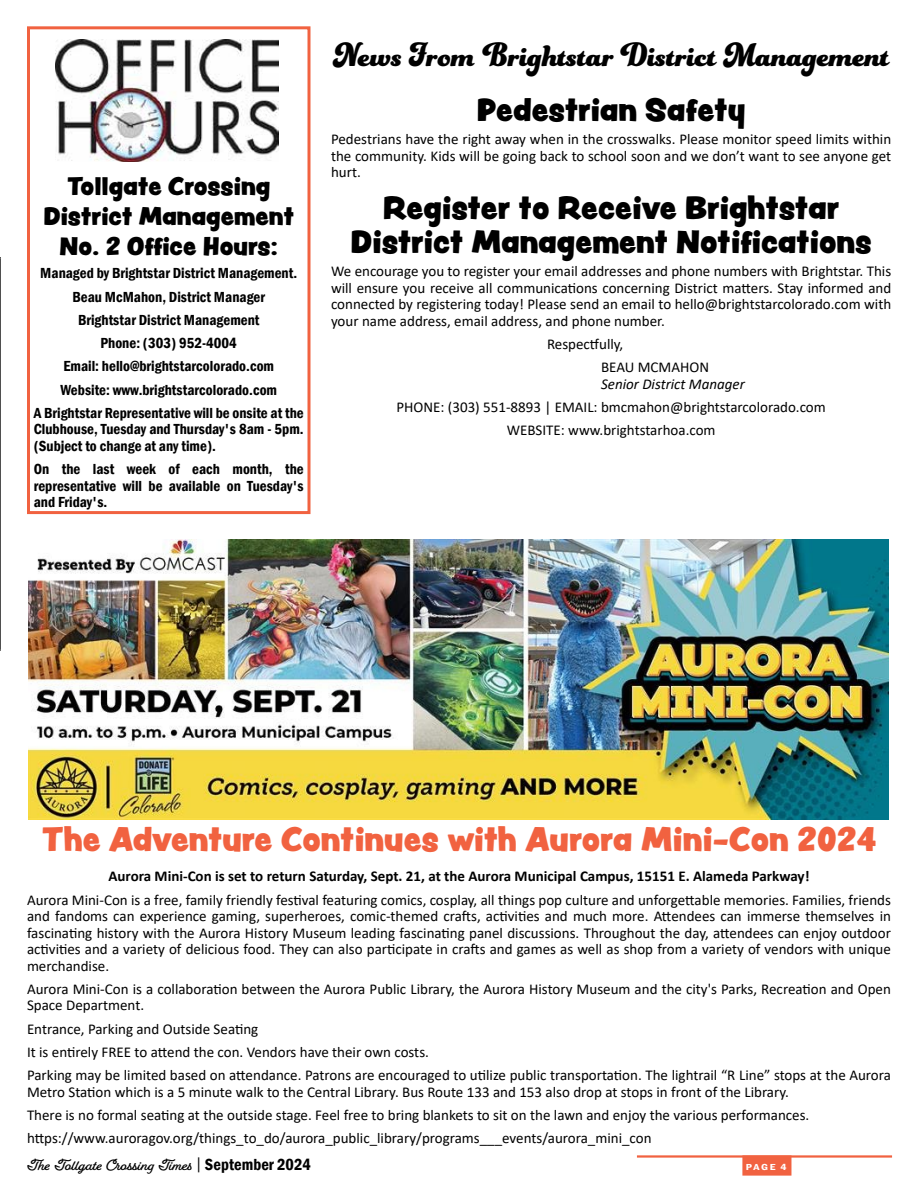
<style>
.page{position:relative;width:918px;height:1188px;background:#fff}
.page>*{position:absolute;margin:0;border:0;box-sizing:border-box;transform-origin:0 0}
.t1{font:700 36px "Funkydori";color:#000}
.t2{font:30px "Peachy Keen JF";color:#f16240}
.t3{font:28.5px/34.5px "Peachy Keen JF";color:#000;text-align:center}
.t4{font:22.5px/30px "Peachy Keen JF";color:#000;text-align:center}
.t5{font:15px/16.5px "Calibri";color:#000}
.t6{font:600 condensed 15px/23.2px "Franklin Gothic";color:#000;text-align:center}
.t7{font:700 15px "Calibri";color:#000}
.t8{font:italic 15px "Calibri";color:#000}
.t9{font:700 13.5px "Fairwater Script";letter-spacing:.01em;color:#000}
.t10{font:600 condensed 9px "Franklin Gothic";color:#fff;scale:1.34 1}
.s1{font-family:"Lucida Bright";font-weight:400;font-size:16.5px}
.s2{font-family:"Franklin Gothic";font-weight:600;font-stretch:condensed;font-size:16.5px}
</style>
<div class="page">
<hr style="left:637px;top:1155px;width:255px;height:3px;background:#f16240">
<div style="left:742px;top:1155px;width:49px;height:21px;background:#f16240"></div>
<div style="left:27px;top:26px;width:283px;height:488px;border:3px solid #f16240"></div>
<img style="left:56px;top:39px;width:223px;height:122px">
<hr style="left:0;top:259px;width:1px;height:390px;background:#000">
<img style="left:28px;top:539px;width:860px;height:281px">
<h3 class="t4" style="left:43px;top:171px;width:252px">Tollgate Crossing<br>District Management<br>No. 2 Office Hours:</h3>
<p class="t6" style="left:34px;top:261px;width:272px">Managed by Brightstar District Management.<br>Beau McMahon, District Manager<br>Brightstar District Management<br>Phone: (303) 952-4004<br>Email: hello@brightstarcolorado.com<br>Website: www.brightstarcolorado.com<br>A Brightstar Representative will be onsite at the</p>
<p class="t6" style="left:34px;top:421px;width:271px;line-height:16.5px;text-align:left">Clubhouse, Tuesday and Thursday's 8am - 5pm. (Subject to change at any time).</p>
<p class="t6" style="left:34px;top:461px;width:272px;line-height:16.5px;text-align:justify">On the last week of each month, the representative will be available on Tuesday's and Friday's.</p>
<h1 class="t1" style="left:333px;top:32px;width:558px">News From Brightstar District Management</h1>
<h3 class="t3" style="left:477px;top:92px;width:270px">Pedestrian Safety</h3>
<p class="t5" style="left:331px;top:131px;width:562px;text-align:justify">Pedestrians have the right away when in the crosswalks. Please monitor speed limits within the community. Kids will be going back to school soon and we don’t want to see anyone get hurt.</p>
<h3 class="t3" style="left:351px;top:190px;width:523px">Register to Receive Brightstar<br>District Management Notifications</h3>
<p class="t5" style="left:331px;top:263px;width:562px;text-align:justify">We encourage you to register your email addresses and phone numbers with Brightstar. This will ensure you receive all communications concerning District matters. Stay informed and connected by registering today! Please send an email to hello@brightstarcolorado.com with your name address, email address, and phone number.</p>
<p class="t5" style="left:601px;top:332px;width:110px;line-height:23.2px;text-indent:-54px">Respectfully,<br>BEAU MCMAHON</p>
<p class="t8" style="left:601px;top:374px;width:145px">Senior District Manager</p>
<p class="t5" style="left:396px;top:395px;width:431px;line-height:23.2px;text-align:center">PHONE: (303) 551-8893 | EMAIL: bmcmahon@brightstarcolorado.com<br>WEBSITE: www.brightstarhoa.com</p>
<h2 class="t2" style="left:42px;top:817px;width:836px">The Adventure Continues with Aurora Mini-Con 2024</h2>
<p class="t7" style="left:108px;top:866px;width:703px">Aurora Mini-Con is set to return Saturday, Sept. 21, at the Aurora Municipal Campus, 15151 E. Alameda Parkway!</p>
<p class="t5" style="left:27px;top:891px;width:865px;text-align:justify">Aurora Mini-Con is a free, family friendly festival featuring comics, cosplay, all things pop culture and unforgettable memories. Families, friends and fandoms can experience gaming, superheroes, comic-themed crafts, activities and much more. Attendees can immerse themselves in fascinating history with the Aurora History Museum leading fascinating panel discussions. Throughout the day, attendees can enjoy outdoor activities and a variety of delicious food. They can also participate in crafts and games as well as shop from a variety of vendors with unique merchandise.</p>
<p class="t5" style="left:27px;top:980px;width:865px">Aurora Mini-Con is a collaboration between the Aurora Public Library, the Aurora History Museum and the city's Parks, Recreation and Open<br>Space Department.</p>
<p class="t5" style="left:27px;top:1017px;width:866px;line-height:23.2px">Entrance, Parking and Outside Seating<br>It is entirely FREE to attend the con. Vendors have their own costs.<br>Parking may be limited based on attendance. Patrons are encouraged to utilize public transportation. The lightrail “R Line” stops at the Aurora</p>
<p class="t5" style="left:27px;top:1080px;width:784px;line-height:23.2px">Metro Station which is a 5 minute walk to the Central Library. Bus Route 133 and 153 also drop at stops in front of the Library.<br>There is no formal seating at the outside stage. Feel free to bring blankets to sit on the lawn and enjoy the various performances. https://www.auroragov.org/things_to_do/aurora_public_library/programs___events/aurora_mini_con</p>
<p class="t9" style="left:27px;top:1157px;width:285px">The Tollgate Crossing Times <span class="s1">|</span> <span class="s2">September 2024</span></p>
<p class="t10" style="left:746px;top:1161px;width:32px">PAGE 4</p>
</div>
